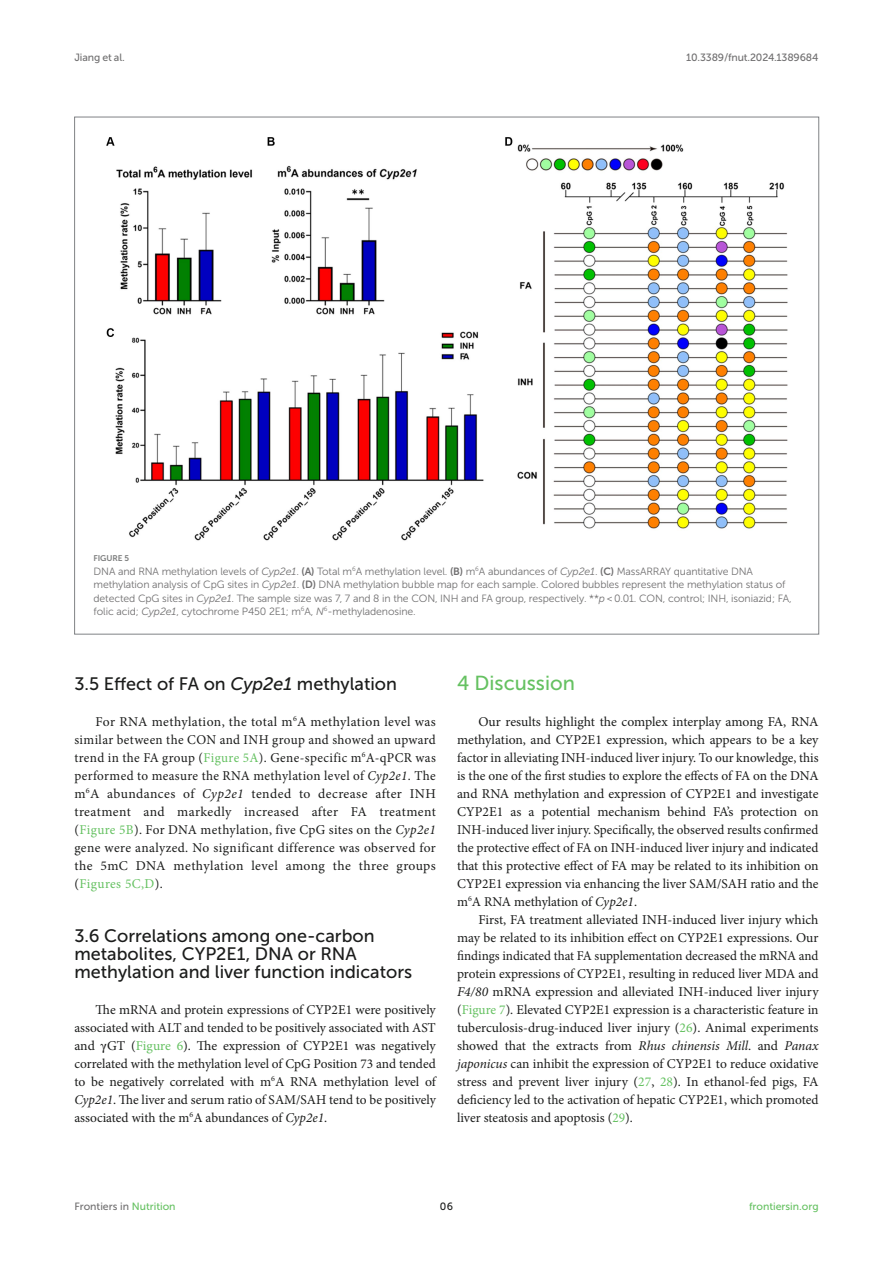
<style>
.page{position:relative;width:893px;height:1263px;background:#fff}
.page>*{position:absolute;margin:0;border:0;box-sizing:border-box;transform-origin:0 0}
.HEAD_1{font:20.25px "Museo Sans 500";color:#65c161}
.HEAD_2{font:18px/18px "Museo Sans 500";color:#1b1c1b}
.TEXT_FLUSH{font:13.5px/18px "Minion Pro";color:#1b1c1b;text-align:justify}
.TEXT{font:13.5px/18px "Minion Pro";letter-spacing:-.005em;color:#1b1c1b;text-align:justify}
.FIG_LEG{font:10.5px/13.5px "Museo Sans 300";letter-spacing:-.01em;color:#706f70}
.t1{font:10.5px "Museo Sans 500";letter-spacing:-.015em;color:#706f70}
.t2{font:10.5px "Museo Sans 500";color:#65c161}
.t3{font:10.5px "Museo Sans 500";color:#1b1c1b}
.FIG_HD{font:8.25px "Museo Sans 700";letter-spacing:-.01em;color:#7e7f7f}
.s1{font-style:italic}
.s2{font-family:"Museo Sans 700"}
.s3{color:#65c161}
.s4{font-family:"STIX General"}
</style>
<div class="page">
<img style="left:106px;top:137px;width:682px;height:404px">
<p class="t1" style="left:74px;top:51px;width:52px">Jiang et al.</p>
<p class="t1" style="left:686px;top:51px;width:134px">10.3389/fnut.2024.1389684</p>
<p class="FIG_HD" style="left:94px;top:554px;width:37px">FIGURE 5</p>
<p class="FIG_LEG" style="left:94px;top:564px;width:700px">DNA and RNA methylation levels of <span class="s1">Cyp2e1</span>. <span class="s2">(A)</span> Total m<sup>6</sup>A methylation level. <span class="s2">(B)</span> m<sup>6</sup>A abundances of <span class="s1">Cyp2e1</span>. <span class="s2">(C)</span> MassARRAY quantitative DNA methylation analysis of CpG sites in <span class="s1">Cyp2e1</span>. <span class="s2">(D)</span> DNA methylation bubble map for each sample. Colored bubbles represent the methylation status of detected CpG sites in <span class="s1">Cyp2e1</span>. The sample size was 7, 7 and 8 in the CON, INH and FA group, respectively. **<span class="s1">p</span> &lt; 0.01. CON, control; INH, isoniazid; FA, folic acid; <span class="s1">Cyp2e1</span>, cytochrome P450 2E1; m<sup>6</sup>A, <span class="s1">N</span><sup>6</sup>-methyladenosine.</p>
<p class="HEAD_2" style="left:74px;top:675px;width:324px">3.5 Effect of FA on <span class="s1">Cyp2e1</span> methylation</p>
<p class="TEXT_FLUSH" style="left:74px;top:713px;width:363px;text-indent:21px">For RNA methylation, the total m<sup>6</sup>A methylation level was similar between the CON and INH group and showed an upward trend in the FA group (<span class="s3">Figure 5A</span>). Gene-specific m<sup>6</sup>A-qPCR was performed to measure the RNA methylation level of <span class="s1">Cyp2e1</span>. The m<sup>6</sup>A abundances of <span class="s1">Cyp2e1</span> tended to decrease after INH treatment and markedly increased after FA treatment (<span class="s3">Figure 5B</span>). For DNA methylation, five CpG sites on the <span class="s1">Cyp2e1 </span>gene were analyzed. No significant difference was observed for the 5mC DNA methylation level among the three groups (<span class="s3">Figures 5C,D</span>).</p>
<p class="HEAD_2" style="left:74px;top:927px;width:339px">3.6 Correlations among one-carbon metabolites, CYP2E1, DNA or RNA methylation and liver function indicators</p>
<p class="TEXT_FLUSH" style="left:74px;top:1001px;width:363px;text-indent:21px">The mRNA and protein expressions of CYP2E1 were positively associated with ALT and tended to be positively associated with AST and <span class="s4">γ</span>GT (<span class="s3">Figure 6</span>). The expression of CYP2E1 was negatively correlated with the methylation level of CpG Position 73 and tended to be negatively correlated with m<sup>6</sup>A RNA methylation level of <span class="s1">Cyp2e1</span>. The liver and serum ratio of SAM/SAH tend to be positively associated with the m<sup>6</sup>A abundances of <span class="s1">Cyp2e1</span>.</p>
<p class="HEAD_1" style="left:457px;top:672px;width:119px">4 Discussion</p>
<p class="TEXT_FLUSH" style="left:457px;top:713px;width:363px;text-indent:21px">Our results highlight the complex interplay among FA, RNA methylation, and CYP2E1 expression, which appears to be a key factor in alleviating INH-induced liver injury. To our knowledge, this is the one of the first studies to explore the effects of FA on the DNA and RNA methylation and expression of CYP2E1 and investigate CYP2E1 as a potential mechanism behind FA’s protection on INH-induced liver injury. Specifically, the observed results confirmed the protective effect of FA on INH-induced liver injury and indicated that this protective effect of FA may be related to its inhibition on CYP2E1 expression via enhancing the liver SAM/SAH ratio and the m<sup>6</sup>A RNA methylation of <span class="s1">Cyp2e1</span>.</p>
<p class="TEXT" style="left:457px;top:911px;width:363px;text-indent:21px">First, FA treatment alleviated INH-induced liver injury which may be related to its inhibition effect on CYP2E1 expressions. Our findings indicated that FA supplementation decreased the mRNA and protein expressions of CYP2E1, resulting in reduced liver MDA and <span class="s1">F4/80</span> mRNA expression and alleviated INH-induced liver injury (<span class="s3">Figure 7</span>). Elevated CYP2E1 expression is a characteristic feature in tuberculosis-drug-induced liver injury (<span class="s3">26</span>). Animal experiments showed that the extracts from <span class="s1">Rhus chinensis Mill</span>. and <span class="s1">Panax japonicus</span> can inhibit the expression of CYP2E1 to reduce oxidative stress and prevent liver injury (<span class="s3">27</span>, <span class="s3">28</span>). In ethanol-fed pigs, FA deficiency led to the activation of hepatic CYP2E1, which promoted liver steatosis and apoptosis (<span class="s3">29</span>).</p>
<p class="t1" style="left:74px;top:1200px;width:103px">Frontiers in <span class="s3">Nutrition</span></p>
<p class="t3" style="left:440px;top:1200px;width:15px">06</p>
<p class="t2" style="left:749px;top:1200px;width:71px">frontiersin.org</p>
</div>
